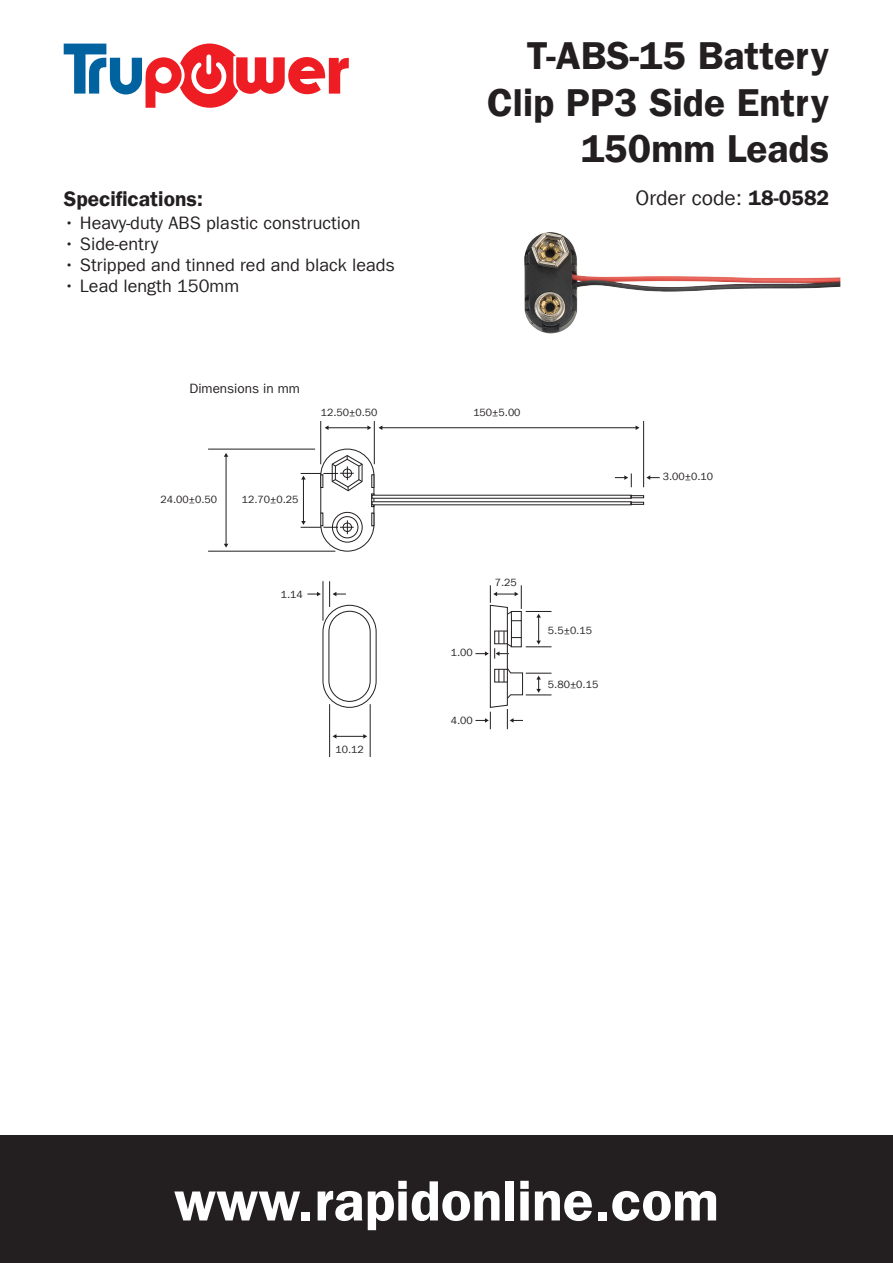
<style>
.page{position:relative;width:893px;height:1263px;background:#fff}
.page>*{position:absolute;margin:0;border:0;box-sizing:border-box;transform-origin:0 0}
.t1{font:57px "Franklin Gothic LT Com Dm";color:#fff}
.t2{font:39px/46.5px "Franklin Gothic LT Com Dm";color:#231f20;text-align:right}
.t3{font:21px "Franklin Gothic LT Com";color:#231f20}
.t4{font:21px "Franklin Gothic LT Com Dm";color:#231f20}
.t5{font:18px "Franklin Gothic LT Com";color:#231f20}
.t6{font:13.5px "Franklin Gothic LT Com";color:#231f20}
.t7{font:10.5px "Franklin Gothic LT Com";color:#231f20}
.s1{font-family:"Franklin Gothic LT Com Dm"}
</style>
<div class="page">
<div style="left:0;top:1135px;width:893px;height:128px;background:#231f20"></div>
<svg style="left:64px;top:44px;width:285px;height:64px"></svg>
<div style="left:320px;top:449px;width:54px;height:102px;background:#fff;border:1px solid #231f20;border-radius:27px"></div>
<div style="left:336px;top:516px;width:22px;height:22px;border:1px solid #231f20;border-radius:50%"></div>
<div style="left:332px;top:512px;width:31px;height:30px;border:1px solid #231f20;border-radius:50%"></div>
<svg style="left:371px;top:513px;width:3px;height:13px"></svg>
<svg style="left:323px;top:605px;width:53px;height:103px"></svg>
<div style="left:329px;top:611px;width:41px;height:90px;background:#fff;border-radius:21px"></div>
<div style="left:329px;top:611px;width:42px;height:91px;border:1px solid #231f20;border-radius:21px"></div>
<hr style="left:323px;top:581px;width:1px;height:40px;background:#231f20">
<hr style="left:329px;top:704px;width:1px;height:53px;background:#231f20">
<hr style="left:370px;top:704px;width:1px;height:53px;background:#231f20">
<hr style="left:374px;top:421px;width:1px;height:43px;background:#231f20">
<hr style="left:320px;top:421px;width:1px;height:43px;background:#231f20">
<hr style="left:208px;top:449px;width:107px;height:1px;background:#231f20">
<hr style="left:208px;top:551px;width:127px;height:1px;background:#231f20">
<hr style="left:643px;top:421px;width:1px;height:66px;background:#231f20">
<hr style="left:382px;top:427px;width:254px;height:1px;background:#231f20">
<hr style="left:226px;top:456px;width:1px;height:88px;background:#231f20">
<svg style="left:224px;top:453px;width:4px;height:4px"></svg>
<svg style="left:224px;top:544px;width:4px;height:4px"></svg>
<hr style="left:303px;top:479px;width:1px;height:43px;background:#231f20">
<svg style="left:301px;top:455px;width:62px;height:37px"></svg>
<svg style="left:301px;top:513px;width:53px;height:21px"></svg>
<svg style="left:333px;top:734px;width:34px;height:4px"></svg>
<hr style="left:328px;top:427px;width:40px;height:1px;background:#231f20">
<svg style="left:325px;top:425px;width:4px;height:5px"></svg>
<svg style="left:367px;top:425px;width:4px;height:5px"></svg>
<svg style="left:329px;top:581px;width:17px;height:26px"></svg>
<svg style="left:371px;top:473px;width:289px;height:34px"></svg>
<svg style="left:475px;top:585px;width:76px;height:144px"></svg>
<svg style="left:307px;top:592px;width:14px;height:4px"></svg>
<img style="left:524px;top:232px;width:316px;height:102px">
<h2 class="t2" style="left:487px;top:33px;width:344px">T-ABS-15 Battery<br>Clip PP3 Side Entry<br>150mm Leads</h2>
<p class="t4" style="left:64px;top:186px;width:141px">Specifications:</p>
<p class="t3" style="left:636px;top:185px;width:195px">Order code: <span class="s1">18-0582</span></p>
<p class="t5" style="left:64px;top:212px;width:298px">• Heavy-duty ABS plastic construction</p>
<p class="t5" style="left:64px;top:233px;width:96px">• Side-entry</p>
<p class="t5" style="left:64px;top:254px;width:333px">• Stripped and tinned red and black leads</p>
<p class="t5" style="left:64px;top:275px;width:177px">• Lead length 150mm</p>
<p class="t6" style="left:189px;top:381px;width:112px">Dimensions in mm</p>
<p class="t7" style="left:321px;top:406px;width:58px">12.50±0.50</p>
<p class="t7" style="left:160px;top:494px;width:58px">24.00±0.50</p>
<p class="t7" style="left:242px;top:494px;width:58px">12.70±0.25</p>
<p class="t7" style="left:281px;top:588px;width:24px">1.14</p>
<p class="t7" style="left:335px;top:743px;width:30px">10.12</p>
<p class="t7" style="left:473px;top:406px;width:49px">150±5.00</p>
<p class="t7" style="left:495px;top:577px;width:24px">7.25</p>
<p class="t7" style="left:451px;top:647px;width:24px">1.00</p>
<p class="t7" style="left:451px;top:714px;width:24px">4.00</p>
<p class="t7" style="left:548px;top:624px;width:46px">5.5±0.15</p>
<p class="t7" style="left:548px;top:678px;width:52px">5.80±0.15</p>
<p class="t7" style="left:663px;top:471px;width:52px">3.00±0.10</p>
<h1 class="t1" style="left:174px;top:1167px;width:546px">www.rapidonline.com</h1>
</div>
